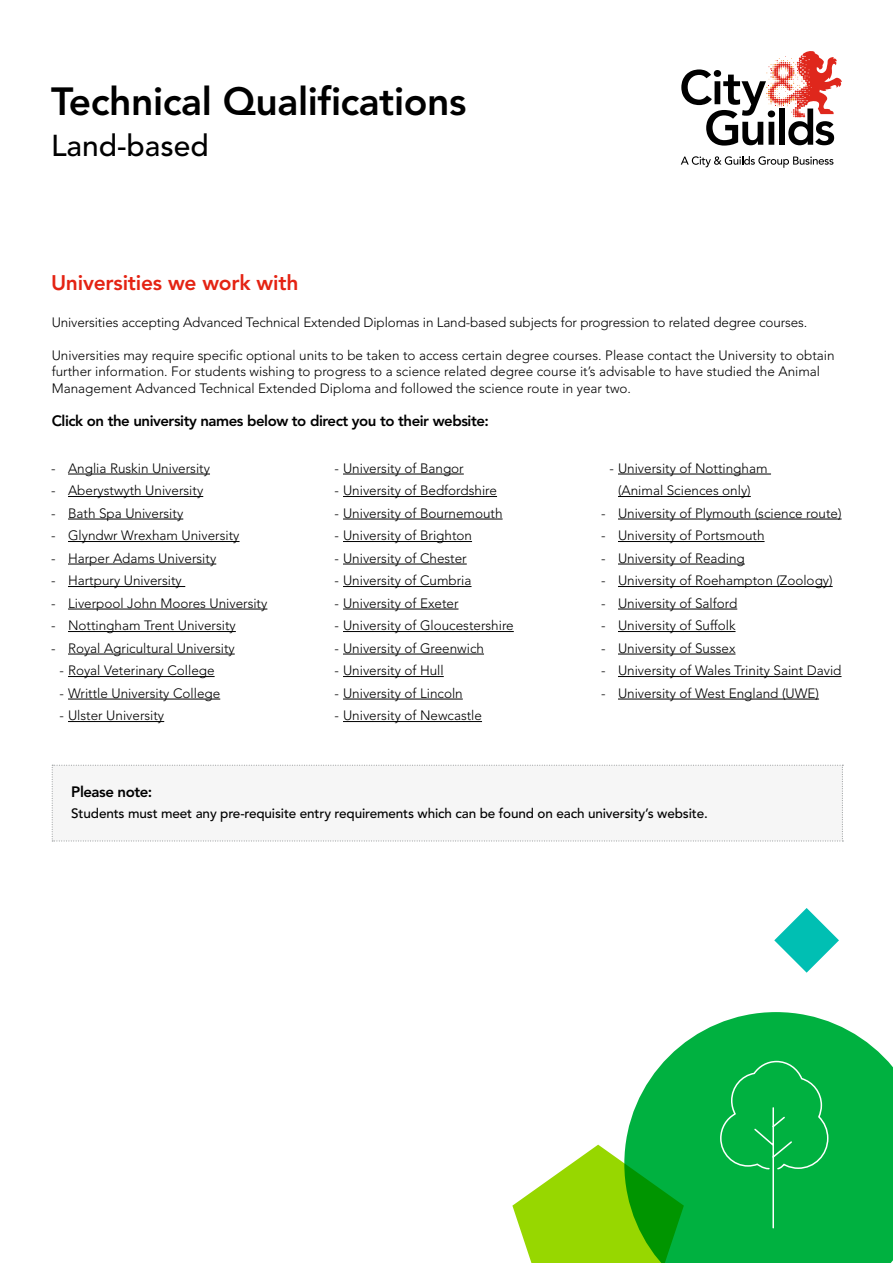
<style>
.page{position:relative;width:893px;height:1263px;background:#fff}
.page>*{position:absolute;margin:0;border:0;box-sizing:border-box;transform-origin:0 0}
.t1{font:800 39px "Avenir LT Std";letter-spacing:-.01em;color:#000}
.t2{font:500 30px "Avenir LT Std";color:#000}
.t3{font:800 21px "Avenir LT Std";letter-spacing:-.01em;color:#e42313}
.t4{font:800 15px "Avenir LT Std";letter-spacing:-.03em;color:#000}
.t5{font:300 13.5px/16.5px "Avenir LT Std";color:#000}
.t6{font:500 13.5px "Avenir LT Std";letter-spacing:-.01em;color:#000}
</style>
<div class="page">
<svg style="left:625px;top:1012px;width:268px;height:251px;fill:#00b140"></svg>
<svg style="left:774px;top:908px;width:65px;height:65px"></svg>
<hr style="left:68px;top:474px;width:142px;height:1px;background:#000">
<hr style="left:68px;top:496px;width:135px;height:1px;background:#000">
<hr style="left:68px;top:519px;width:115px;height:1px;background:#000">
<hr style="left:68px;top:541px;width:172px;height:1px;background:#000">
<hr style="left:68px;top:564px;width:148px;height:1px;background:#000">
<hr style="left:68px;top:586px;width:117px;height:1px;background:#000">
<hr style="left:68px;top:609px;width:199px;height:1px;background:#000">
<hr style="left:68px;top:631px;width:168px;height:1px;background:#000">
<hr style="left:68px;top:654px;width:167px;height:1px;background:#000">
<hr style="left:68px;top:676px;width:147px;height:1px;background:#000">
<hr style="left:68px;top:699px;width:152px;height:1px;background:#000">
<hr style="left:68px;top:721px;width:96px;height:1px;background:#000">
<hr style="left:343px;top:474px;width:121px;height:1px;background:#000">
<hr style="left:343px;top:496px;width:154px;height:1px;background:#000">
<hr style="left:343px;top:519px;width:160px;height:1px;background:#000">
<hr style="left:343px;top:541px;width:129px;height:1px;background:#000">
<hr style="left:343px;top:564px;width:124px;height:1px;background:#000">
<hr style="left:343px;top:586px;width:128px;height:1px;background:#000">
<hr style="left:343px;top:609px;width:115px;height:1px;background:#000">
<hr style="left:343px;top:631px;width:171px;height:1px;background:#000">
<hr style="left:343px;top:654px;width:141px;height:1px;background:#000">
<hr style="left:343px;top:676px;width:101px;height:1px;background:#000">
<hr style="left:343px;top:699px;width:120px;height:1px;background:#000">
<hr style="left:343px;top:721px;width:139px;height:1px;background:#000">
<hr style="left:618px;top:474px;width:153px;height:1px;background:#000">
<hr style="left:618px;top:496px;width:133px;height:1px;background:#000">
<hr style="left:618px;top:519px;width:224px;height:1px;background:#000">
<hr style="left:618px;top:541px;width:146px;height:1px;background:#000">
<hr style="left:618px;top:564px;width:127px;height:1px;background:#000">
<hr style="left:618px;top:586px;width:215px;height:1px;background:#000">
<hr style="left:618px;top:609px;width:119px;height:1px;background:#000">
<hr style="left:618px;top:631px;width:117px;height:1px;background:#000">
<hr style="left:618px;top:654px;width:117px;height:1px;background:#000">
<hr style="left:618px;top:676px;width:223px;height:1px;background:#000">
<hr style="left:618px;top:699px;width:201px;height:1px;background:#000">
<svg style="left:681px;top:51px;width:161px;height:95px"></svg>
<svg style="left:681px;top:156px;width:152px;height:12px"></svg>
<div style="left:719px;top:1060px;width:110px;height:169px;background:#00b140"></div>
<svg style="left:512px;top:1145px;width:172px;height:118px"></svg>
<div style="left:52px;top:765px;width:791px;height:77px;background:#f6f6f6"></div>
<h1 class="t1" style="left:51px;top:78px;width:417px">Technical Qualifications</h1>
<h2 class="t2" style="left:51px;top:128px;width:159px">Land-based</h2>
<h3 class="t3" style="left:51px;top:270px;width:249px">Universities we work with</h3>
<p class="t5" style="left:52px;top:314px;width:757px">Universities accepting Advanced Technical Extended Diplomas in Land-based subjects for progression to related degree courses.</p>
<p class="t5" style="left:52px;top:347px;width:784px">Universities may require specific optional units to be taken to access certain degree courses. Please contact the University to obtain further information. For students wishing to progress to a science related degree course it’s advisable to have studied the Animal<br>Management Advanced Technical Extended Diploma and followed the science route in year two.</p>
<p class="t4" style="left:52px;top:412px;width:439px">Click on the university names below to direct you to their website:</p>
<p class="t5" style="left:51px;top:460px;width:160px">- Anglia Ruskin University</p>
<p class="t5" style="left:51px;top:482px;width:154px">- Aberystwyth University</p>
<p class="t5" style="left:51px;top:505px;width:134px">- Bath Spa University</p>
<p class="t5" style="left:51px;top:527px;width:190px">- Glyndwr Wrexham University</p>
<p class="t5" style="left:51px;top:550px;width:167px">- Harper Adams University</p>
<p class="t5" style="left:51px;top:572px;width:132px">- Hartpury University</p>
<p class="t5" style="left:51px;top:595px;width:218px">- Liverpool John Moores University</p>
<p class="t5" style="left:51px;top:617px;width:186px">- Nottingham Trent University</p>
<p class="t5" style="left:51px;top:640px;width:185px">- Royal Agricultural University</p>
<p class="t5" style="left:60px;top:662px;width:157px">- Royal Veterinary College</p>
<p class="t5" style="left:60px;top:685px;width:162px">- Writtle University College</p>
<p class="t5" style="left:60px;top:707px;width:106px">- Ulster University</p>
<p class="t5" style="left:334px;top:460px;width:131px">- University of Bangor</p>
<p class="t5" style="left:334px;top:482px;width:164px">- University of Bedfordshire</p>
<p class="t5" style="left:334px;top:505px;width:170px">- University of Bournemouth</p>
<p class="t5" style="left:334px;top:527px;width:139px">- University of Brighton</p>
<p class="t5" style="left:334px;top:550px;width:134px">- University of Chester</p>
<p class="t5" style="left:334px;top:572px;width:139px">- University of Cumbria</p>
<p class="t5" style="left:334px;top:595px;width:126px">- University of Exeter</p>
<p class="t5" style="left:334px;top:617px;width:181px">- University of Gloucestershire</p>
<p class="t5" style="left:334px;top:640px;width:151px">- University of Greenwich</p>
<p class="t5" style="left:334px;top:662px;width:111px">- University of Hull</p>
<p class="t5" style="left:334px;top:685px;width:130px">- University of Lincoln</p>
<p class="t5" style="left:334px;top:707px;width:149px">- University of Newcastle</p>
<p class="t5" style="left:618px;top:457px;width:151px;line-height:22.5px;text-indent:-9px">- University of Nottingham (Animal Sciences only)</p>
<p class="t5" style="left:601px;top:505px;width:242px">- University of Plymouth (science route)</p>
<p class="t5" style="left:601px;top:527px;width:165px">- University of Portsmouth</p>
<p class="t5" style="left:601px;top:550px;width:145px">- University of Reading</p>
<p class="t5" style="left:601px;top:572px;width:233px">- University of Roehampton (Zoology)</p>
<p class="t5" style="left:601px;top:595px;width:138px">- University of Salford</p>
<p class="t5" style="left:601px;top:617px;width:136px">- University of Suffolk</p>
<p class="t5" style="left:601px;top:640px;width:136px">- University of Sussex</p>
<p class="t5" style="left:601px;top:662px;width:242px">- University of Wales Trinity Saint David</p>
<p class="t5" style="left:601px;top:685px;width:220px">- University of West England (UWE)</p>
<p class="t4" style="left:71px;top:783px;width:83px">Please note:</p>
<p class="t6" style="left:71px;top:805px;width:638px">Students must meet any pre-requisite entry requirements which can be found on each university’s website.</p>
</div>
